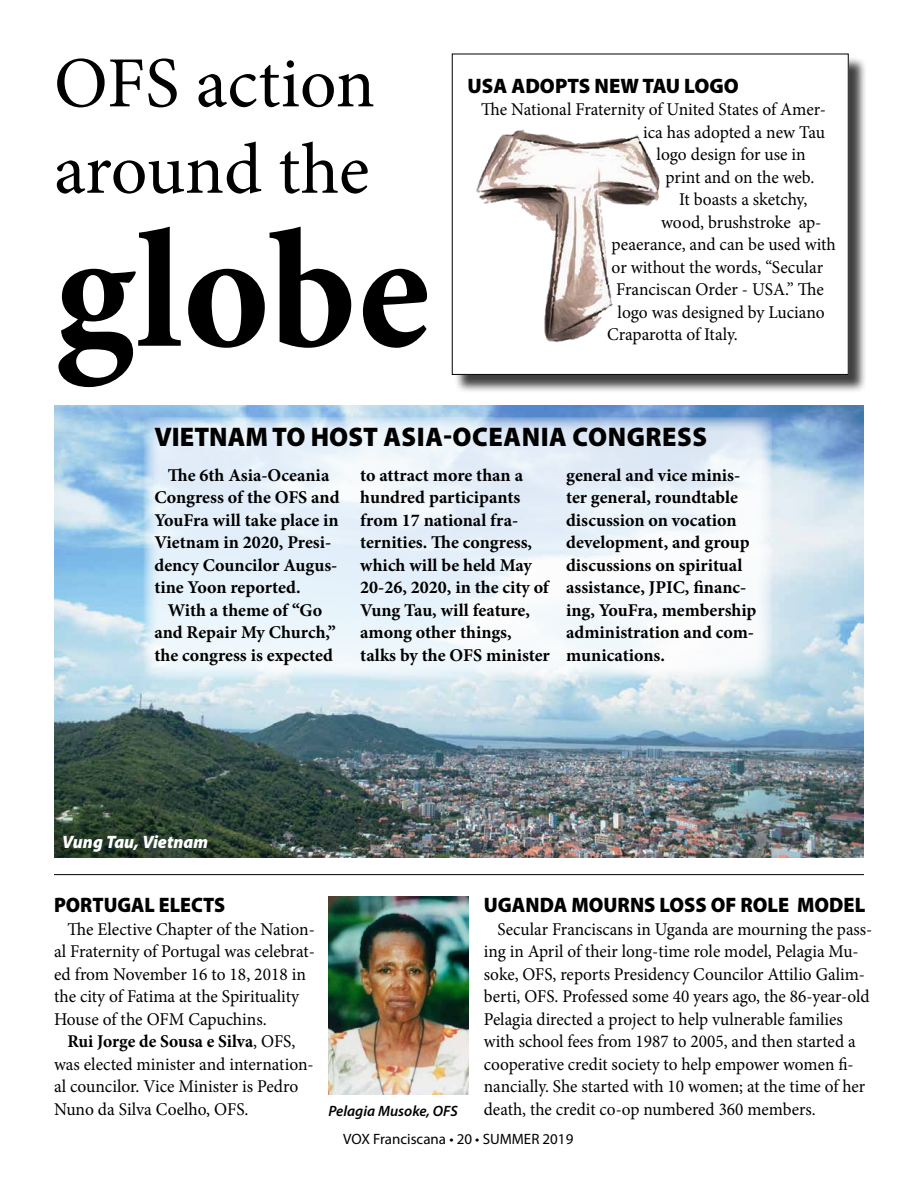
<style>
.page{position:relative;width:918px;height:1188px;background:#fff}
.page>*{position:absolute;margin:0;border:0;box-sizing:border-box;transform-origin:0 0}
.t1{font:700 169.5px "Minion Pro";letter-spacing:.01em;color:#000}
.t2{font:72px/86.4px "Minion Pro";color:#000}
.t3{font:900 27px "Myriad Pro";letter-spacing:.02em;color:#000}
.t4{font:900 21px "Myriad Pro";color:#000;scale:.96 1}
.t5{font:900 21px "Myriad Pro";color:#000}
.t6{font:900 21px "Myriad Pro";color:#000;scale:.94 1}
.t7{font:700 18px/22.5px "Minion Pro";color:#000}
.t8{font:18px/22.5px "Minion Pro";color:#000}
.t9{font:18px/22.5px "Minion Pro";color:#000;scale:.96 1}
.t10{font:italic 900 18px "Myriad Pro";color:#fff}
.t11{font:15px "Myriad Pro";color:#000}
.t12{font:italic 600 15px "Myriad Pro";color:#000}
.s1{font-weight:700}
</style>
<div class="page">
<div style="left:454px;top:56px;width:413px;height:337px;background:#000;opacity:.75"></div>
<div style="left:452px;top:54px;width:396px;height:320px;background:#fff"></div>
<img style="left:54px;top:405px;width:810px;height:453px">
<svg style="left:144px;top:417px;width:628px;height:263px;fill:#e8f3fa"></svg>
<img style="left:476px;top:129px;width:184px;height:214px">
<hr style="left:54px;top:874px;width:810px;height:1px;background:#000">
<img style="left:328px;top:896px;width:141px;height:198px">
<h2 class="t2" style="left:54px;top:40px;width:323px">OFS action around the</h2>
<h1 class="t1" style="left:54px;top:172px;width:377px">globe</h1>
<p class="t5" style="left:468px;top:74px;width:273px">USA ADOPTS NEW TAU LOGO</p>
<p class="t8" style="left:481px;top:99px;width:347px">The National Fraternity of United States of Amer-</p>
<p class="t8" style="left:643px;top:121px;width:183px">ica has adopted a new Tau</p>
<p class="t8" style="left:657px;top:144px;width:151px">logo design for use in</p>
<p class="t8" style="left:666px;top:166px;width:150px">print and on the web.</p>
<p class="t8" style="left:679px;top:189px;width:130px">It boasts a sketchy,</p>
<p class="t8" style="left:661px;top:211px;width:162px">wood, brushstroke ap-</p>
<p class="t8" style="left:612px;top:234px;width:226px">peaerance, and can be used with</p>
<p class="t8" style="left:612px;top:256px;width:213px">or without the words, “Secular</p>
<p class="t8" style="left:616px;top:279px;width:209px">Franciscan Order - USA.” The</p>
<p class="t8" style="left:618px;top:301px;width:209px">logo was designed by Luciano</p>
<p class="t8" style="left:607px;top:324px;width:132px">Craparotta of Italy.</p>
<h3 class="t3" style="left:154px;top:421px;width:554px">VIETNAM TO HOST ASIA-OCEANIA CONGRESS</h3>
<p class="t7" style="left:154px;top:463px;width:187px;text-indent:14px">The 6th Asia-Oceania<br>Congress of the OFS and<br>YouFra will take place in<br>Vietnam in 2020, Presi&shy;dency Councilor Augus&shy;tine Yoon reported.</p>
<p class="t7" style="left:154px;top:598px;width:183px;text-align:center">With a theme of “Go and Repair My Church,” the congress is expected</p>
<p class="t7" style="left:360px;top:463px;width:191px">to attract more than a hundred participants from 17 national fra&shy;ternities. The congress, which will be held May<br>20-26, 2020, in the city of<br>Vung Tau, will feature, among other things, talks by the OFS minister</p>
<p class="t7" style="left:566px;top:463px;width:192px">general and vice minis&shy;ter general, roundtable discussion on vocation development, and group discussions on spiritual assistance, JPIC, financ&shy;ing, YouFra, membership administration and com&shy;munications.</p>
<p class="t10" style="left:62px;top:831px;width:148px">Vung Tau, Vietnam</p>
<p class="t6" style="left:54px;top:893px;width:184px">PORTUGAL ELECTS</p>
<p class="t8" style="left:54px;top:918px;width:263px;text-indent:14px">The Elective Chapter of the Nation&shy;al Fraternity of Portugal was celebrat&shy;ed from November 16 to 18, 2018 in the city of Fatima at the Spirituality House of the OFM Capuchins.</p>
<p class="t8" style="left:54px;top:1030px;width:261px;text-indent:13px"><span class="s1">Rui Jorge de Sousa e Silva</span>, OFS, was elected minister and internation&shy;al councilor. Vice Minister is Pedro Nuno da Silva Coelho, OFS.</p>
<p class="t4" style="left:484px;top:893px;width:399px">UGANDA MOURNS LOSS OF ROLE MODEL</p>
<p class="t9" style="left:484px;top:918px;width:406px;text-indent:14px">Secular Franciscans in Uganda are mourning the pass&shy;ing in April of their long-time role model, Pelagia Mu&shy;soke, OFS, reports Presidency Councilor Attilio Galim&shy;berti, OFS. Professed some 40 years ago, the 86-year-old Pelagia directed a project to help vulnerable families with school fees from 1987 to 2005, and then started a cooperative credit society to help empower women fi&shy;nancially. She started with 10 women; at the time of her</p>
<p class="t12" style="left:328px;top:1101px;width:131px">Pelagia Musoke, OFS</p>
<p class="t9" style="left:484px;top:1098px;width:347px">death, the credit co-op numbered 360 members.</p>
<p class="t11" style="left:343px;top:1129px;width:232px">VOX Franciscana • 20 • SUMMER 2019</p>
</div>
